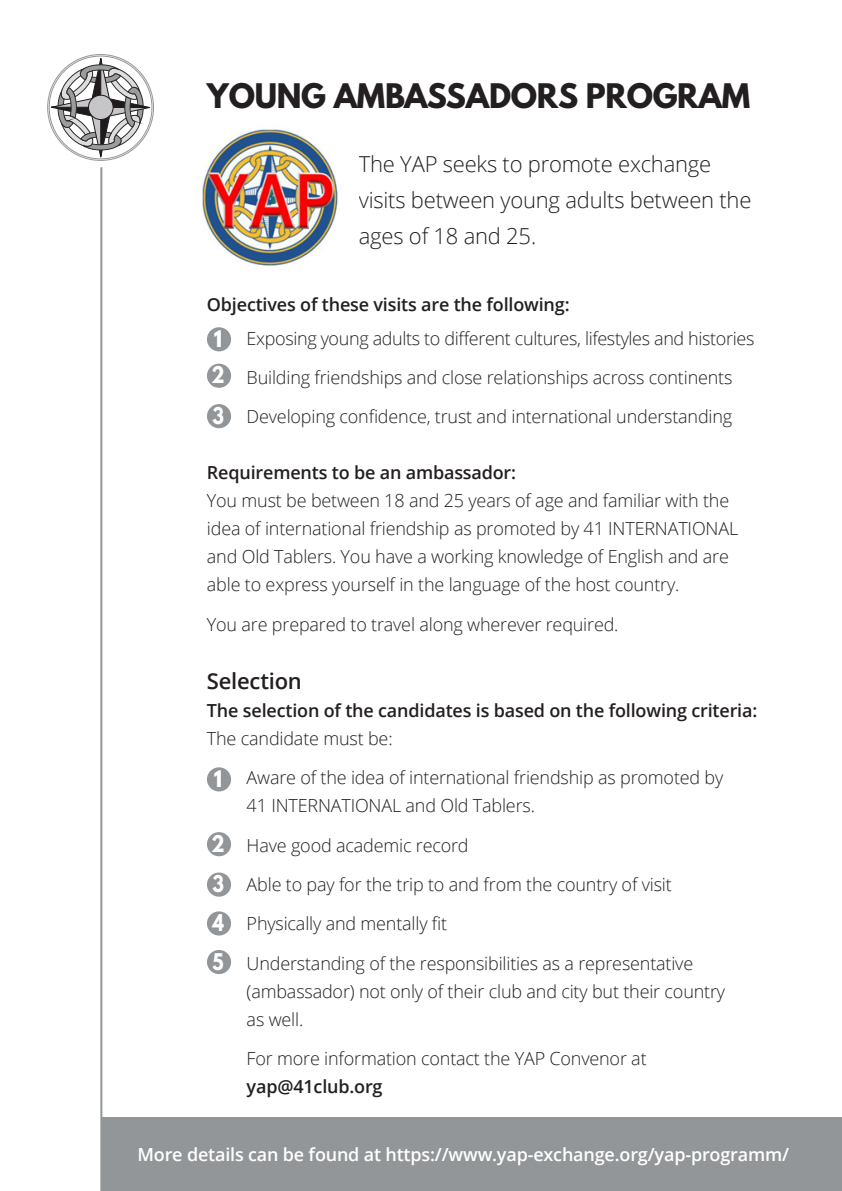
<style>
.page{position:relative;width:842px;height:1191px;background:#fff}
.page>*{position:absolute;margin:0;border:0;box-sizing:border-box;transform-origin:0 0}
.t1{font:700 30px "League Spartan";letter-spacing:-.01em;color:#231f20}
.t2{font:300 22px/36px "Open Sans";letter-spacing:-.01em;color:#231f20}
.t3{font:600 22px "Open Sans";letter-spacing:-.01em;color:#231f20}
.t4{font:700 20.4px/38.6px "League Spartan";color:#fff;text-align:justify;scale:.85 1}
.t5{font:700 20.4px "League Spartan";color:#fff}
.t6{font:300 18px/39.4px "Open Sans";letter-spacing:-.01em;color:#231f20}
.t7{font:600 18px "Open Sans";letter-spacing:-.01em;color:#231f20}
.t8{font:600 18px "Open Sans";letter-spacing:-.01em;color:#fff}
</style>
<div class="page">
<svg style="left:47px;top:54px;width:107px;height:107px"></svg>
<hr style="left:100px;top:167px;width:2px;height:1024px;background:#929698">
<div style="left:207px;top:327px;width:24px;height:24px;background:#929698;border-radius:50%"></div>
<div style="left:207px;top:767px;width:24px;height:24px;background:#929698;border-radius:50%"></div>
<div style="left:207px;top:364px;width:24px;height:24px;background:#929698;border-radius:50%"></div>
<div style="left:207px;top:832px;width:24px;height:24px;background:#929698;border-radius:50%"></div>
<div style="left:207px;top:404px;width:24px;height:24px;background:#929698;border-radius:50%"></div>
<div style="left:207px;top:872px;width:24px;height:24px;background:#929698;border-radius:50%"></div>
<div style="left:207px;top:911px;width:24px;height:24px;background:#929698;border-radius:50%"></div>
<div style="left:207px;top:950px;width:24px;height:24px;background:#929698;border-radius:50%"></div>
<img style="left:202px;top:129px;width:136px;height:137px">
<div style="left:102px;top:1117px;width:740px;height:74px;background:#929698"></div>
<h1 class="t1" style="left:207px;top:72px;width:545px">YOUNG AMBASSADORS PROGRAM</h1>
<p class="t2" style="left:359px;top:145px;width:394px">The YAP seeks to promote exchange visits between young adults between the ages of 18 and 25.</p>
<p class="t7" style="left:207px;top:292px;width:364px">Objectives of these visits are the following:</p>
<p class="t6" style="left:247px;top:318px;width:509px">Exposing young adults to different cultures, lifestyles and histories<br>Building friendships and close relationships across continents<br>Developing confidence, trust and international understanding</p>
<p class="t7" style="left:207px;top:460px;width:311px">Requirements to be an ambassador:</p>
<p class="t6" style="left:207px;top:486px;width:533px;line-height:28px">You must be between 18 and 25 years of age and familiar with the idea of international friendship as promoted by 41 INTERNATIONAL and Old Tablers. You have a working knowledge of English and are able to express yourself in the language of the host country.</p>
<p class="t6" style="left:207px;top:604px;width:413px">You are prepared to travel along wherever required.</p>
<p class="t3" style="left:207px;top:665px;width:96px">Selection</p>
<p class="t7" style="left:207px;top:698px;width:552px">The selection of the candidates is based on the following criteria:</p>
<p class="t6" style="left:247px;top:718px;width:478px;text-indent:-40px">The candidate must be:<br>Aware of the idea of international friendship as promoted by</p>
<p class="t6" style="left:247px;top:785px;width:448px">41 INTERNATIONAL and Old Tablers.<br>Have good academic record<br>Able to pay for the trip to and from the country of visit Physically and mentally fit<br>Understanding of the responsibilities as a representative</p>
<p class="t6" style="left:247px;top:976px;width:480px;line-height:28px">(ambassador) not only of their club and city but their country as well.</p>
<p class="t6" style="left:247px;top:1038px;width:402px">For more information contact the YAP Convenor at</p>
<p class="t7" style="left:247px;top:1074px;width:137px">yap@41club.org</p>
<p class="t5" style="left:214px;top:323px;width:10px">1</p>
<p class="t4" style="left:212px;top:355px;width:17px">2</p>
<p class="t4" style="left:212px;top:396px;width:15px">3</p>
<p class="t5" style="left:214px;top:763px;width:10px">1</p>
<p class="t4" style="left:212px;top:824px;width:17px">2</p>
<p class="t4" style="left:212px;top:864px;width:15px">3<br>4<br>5</p>
<p class="t8" style="left:137px;top:1142px;width:653px">More details can be found at https://www.yap-exchange.org/yap-programm/</p>
</div>
